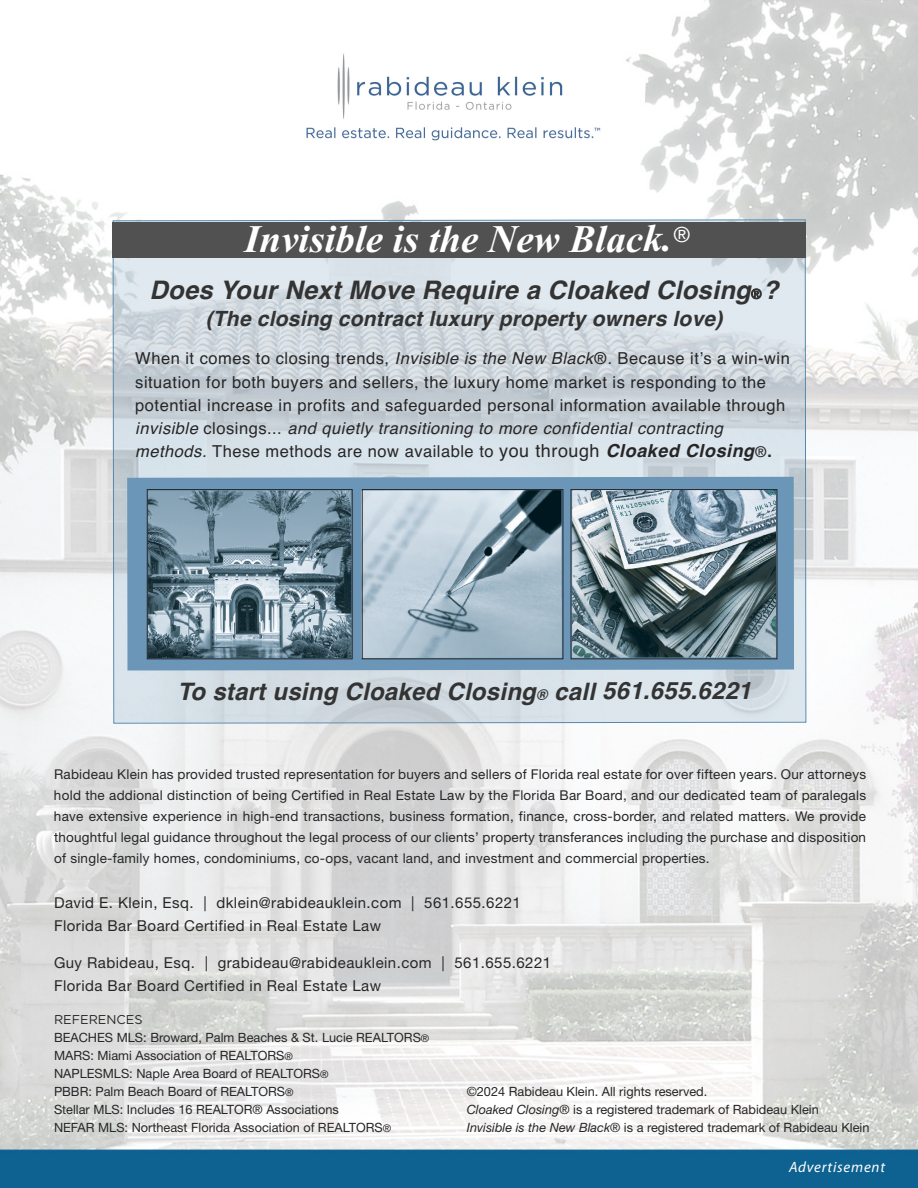
<style>
.page{position:relative;width:918px;height:1188px;background:#fff}
.page>*{position:absolute;margin:0;border:0;box-sizing:border-box;transform-origin:0 0}
.t1{font:italic 700 39px "Times New Roman";color:#fff}
.t2{font:italic 700 25.5px "Helvetica";letter-spacing:.01em;color:#333}
.t3{font:italic 700 24px "Helvetica";letter-spacing:.01em;color:#333}
.t4{font:italic 700 21px "Helvetica";letter-spacing:.01em;color:#333}
.t5{font:16.5px/23.2px "Helvetica";letter-spacing:.03em;color:#272627}
.t6{font:15px/22.5px "Helvetica Neue";letter-spacing:.03em;color:#272627}
.t7{font:italic 15px "Myriad Pro";letter-spacing:.05em;color:#fff}
.t8{font:13.5px/21px "Helvetica Neue";letter-spacing:.02em;color:#272627;text-align:justify}
.t9{font:12.75px/18px "Helvetica Neue";color:#272627}
.t10{font:12.75px "Gotham";color:#272627}
.s1{font-family:"Helvetica Neue";font-weight:500;font-style:normal;font-size:13.5px}
.s2{font-style:italic}
.s3{font-family:"Helvetica Neue";font-weight:500}
.s4{font-size:18px}
.s5{font-weight:700;font-style:italic;font-size:18px}
.s6{font-family:"Helvetica Neue";font-weight:500;font-size:15px}
.s7{font-family:"Helvetica Neue";font-weight:500;font-size:18px}
.s8{font-size:15px}
.s9{font-size:10.5px}
</style>
<div class="page">
<img style="left:0;top:0;width:918px;height:1188px">
<svg style="left:112px;top:219px;width:695px;height:505px;background:#d1dae1"></svg>
<svg style="left:127px;top:477px;width:667px;height:194px;background:#6e97b6"></svg>
<img style="left:149px;top:490px;width:626px;height:168px">
<div style="left:147px;top:489px;width:205px;height:170px;border:1px solid #272627"></div>
<div style="left:362px;top:489px;width:201px;height:170px;border:1px solid #272627"></div>
<div style="left:571px;top:489px;width:206px;height:170px;border:1px solid #272627"></div>
<img style="left:304px;top:50px;width:298px;height:102px">
<div style="left:112px;top:222px;width:694px;height:35px;background:#525152"></div>
<h1 class="t1" style="left:244px;top:216px;width:447px">Invisible is the New Black.<sup>®</sup></h1>
<h2 class="t2" style="left:150px;top:275px;width:630px">Does Your Next Move Require a Cloaked Closing<span class="s1">®</span>?</h2>
<h3 class="t4" style="left:206px;top:307px;width:518px">(The closing contract luxury property owners love)</h3>
<p class="t5" style="left:135px;top:347px;width:656px">When it comes to closing trends, <span class="s2">Invisible is the New Black</span><span class="s3">®</span><span class="s2">.</span> Because it’s a win-win situation for both buyers and sellers, the luxury home market is responding to the potential increase in profits and safeguarded personal information available through <span class="s2">invisible</span> closings... <span class="s2">and quietly transitioning to more confidential contracting methods.</span> These methods are now available to <span class="s4">you through</span> <span class="s5">Cloaked Closing</span><span class="s6">®</span><span class="s7">.</span></p>
<h3 class="t3" style="left:177px;top:677px;width:576px">To start using Cloaked Closing<span class="s8">®</span> call 561.655.6221</h3>
<p class="t8" style="left:54px;top:763px;width:814px">Rabideau Klein has provided trusted representation for buyers and sellers of Florida real estate for over fifteen years. Our attorneys hold the addional distinction of being Certified in Real Estate Law by the Florida Bar Board, and our dedicated team of paralegals have extensive experience in high-end transactions, business formation, finance, cross-border, and related matters. We provide thoughtful legal guidance throughout the legal process of our clients’ property transferances including the purchase and disposition of single-family homes, condominiums, co-ops, vacant land, and investment and commercial properties.</p>
<p class="t6" style="left:54px;top:891px;width:468px">David E. Klein, Esq. | dklein@rabideauklein.com | 561.655.6221<br>Florida Bar Board Certified in Real Estate Law</p>
<p class="t6" style="left:54px;top:951px;width:499px">Guy Rabideau, Esq. | grabideau@rabideauklein.com | 561.655.6221<br>Florida Bar Board Certified in Real Estate Law</p>
<p class="t10" style="left:54px;top:1015px;width:90px">REFERENCES</p>
<p class="t9" style="left:54px;top:1027px;width:377px">BEACHES MLS: Broward, Palm Beaches &amp; St. Lucie REALTORS<span class="s9">® </span>MARS: Miami Association of REALTORS<span class="s9">®<br></span>NAPLESMLS: Naple Area Board of REALTORS<span class="s9">®<br></span>PBBR: Palm Beach Board of REALTORS<span class="s9">®<br></span>Stellar MLS: Includes 16 REALTOR® Associations<br>NEFAR MLS: Northeast Florida Association of REALTORS<span class="s9">®</span></p>
<p class="t9" style="left:467px;top:1081px;width:404px">©2024 Rabideau Klein. All rights reserved.<br><span class="s2">Cloaked Closing</span>® is a registered trademark of Rabideau Klein<br><span class="s2">Invisible is the New Black®</span> is a registered trademark of Rabideau Klein</p>
<p class="t7" style="left:789px;top:1162px;width:98px">Advertisement</p>
</div>
